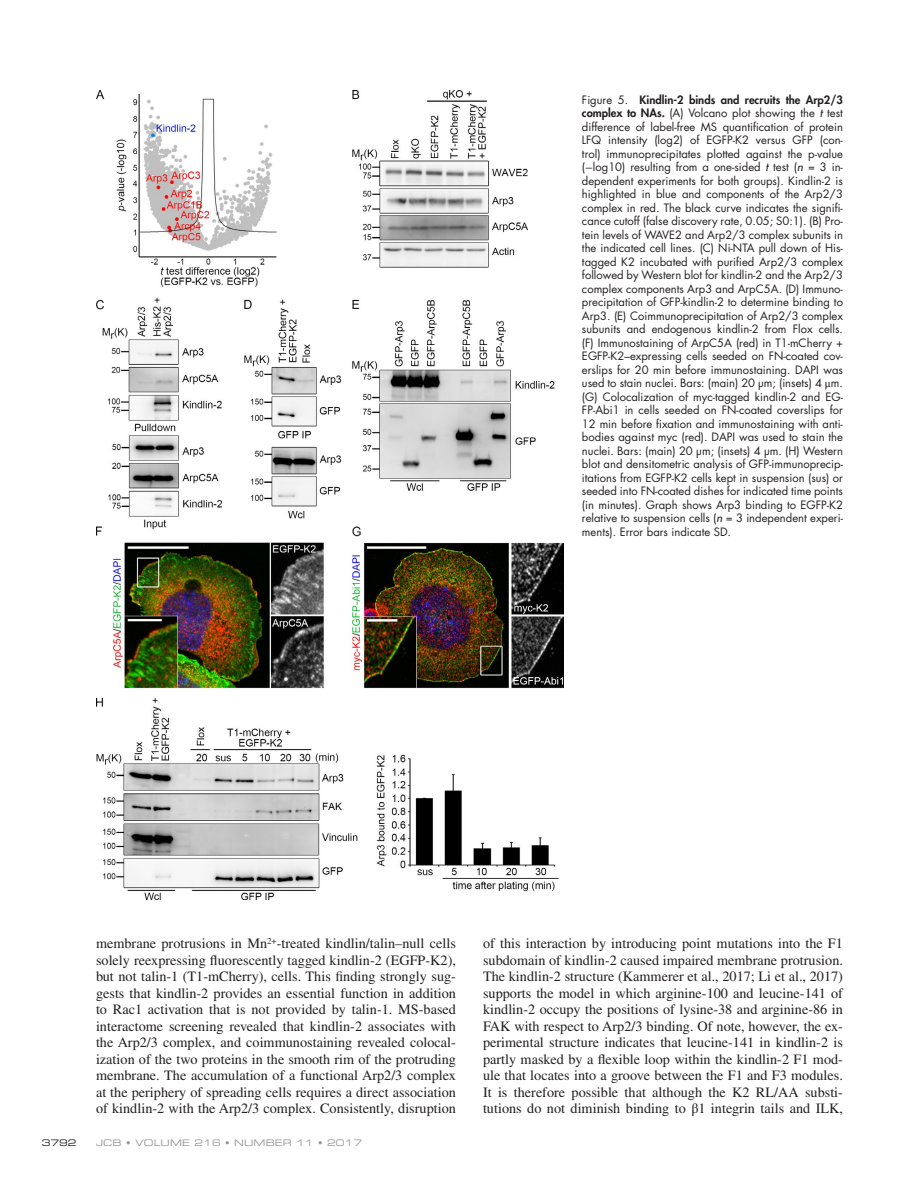
<style>
.page{position:relative;width:918px;height:1188px;background:#fff}
.page>*{position:absolute;margin:0;border:0;box-sizing:border-box;transform-origin:0 0}
.t1{font:14.25px/16.5px "Times LT Std";color:#231f20;text-align:justify}
.t2{font:11.25px/13.5px "Futura Std";color:#231f20;text-align:justify}
.t3{font:9px "Eurostile LT Std Ex 2";letter-spacing:.01em;color:#949698}
.t4{font:9px "Eurostile LT Std Ex 2";color:#231f20}
.s1{font-weight:800}
.s2{font-weight:500;font-style:italic}
.s3{font-family:"STIX General"}
</style>
<div class="page">
<img style="left:96px;top:90px;width:468px;height:809px">
<p class="t2" style="left:582px;top:93px;width:263px">Figure 5. <span class="s1">Kindlin-2 binds and recruits the Arp2/3 complex to NAs.</span> (A) Volcano plot showing the <span class="s2">t</span> test difference of label-free MS quantification of protein LFQ intensity (log2) of EGFP-K2 versus GFP (con&shy;trol) immunoprecipitates plotted against the p-value (<span class="s3">−</span>log10) resulting from a one-sided <span class="s2">t</span> test (<span class="s2">n</span> = 3 in&shy;dependent experiments for both groups). Kindlin-2 is highlighted in blue and components of the Arp2/3 complex in red. The black curve indicates the signifi&shy;cance cutoff (false discovery rate, 0.05; S0:1). (B) Pro&shy;tein levels of WAVE2 and Arp2/3 complex subunits in the indicated cell lines. (C) Ni-NTA pull down of His&shy;tagged K2 incubated with purified Arp2/3 complex followed by Western blot for kindlin-2 and the Arp2/3 complex components Arp3 and ArpC5A. (D) Immuno&shy;precipitation of GFP-kindlin-2 to determine binding to Arp3. (E) Coimmunoprecipitation of Arp2/3 complex subunits and endogenous kindlin-2 from Flox cells. (F) Immunostaining of ArpC5A (red) in T1-mCherry + EGFP-K2–expressing cells seeded on FN-coated cov&shy;erslips for 20 min before immunostaining. DAPI was used to stain nuclei. Bars: (main) 20 µm; (insets) 4 <span class="s3">μ</span>m. (G) Colocalization of myc-tagged kindlin-2 and EG-FP-Abi1 in cells seeded on FN-coated coverslips for 12 min before fixation and immunostaining with anti&shy;bodies against myc (red). DAPI was used to stain the nuclei. Bars: (main) 20 µm; (insets) 4 µm. (H) Western blot and densitometric analysis of GFP-immunoprecip&shy;itations from EGFP-K2 cells kept in suspension (sus) or seeded into FN-coated dishes for indicated time points (in minutes). Graph shows Arp3 binding to EGFP-K2 relative to suspension cells (<span class="s2">n</span> = 3 independent experi&shy;ments). Error bars indicate SD.</p>
<p class="t1" style="left:96px;top:935px;width:362px">membrane protrusions in Mn<sup>2+</sup>-treated kindlin/talin–null cells solely reexpressing fluorescently tagged kindlin-2 (EGFP-K2), but not talin-1 (T1-mCherry), cells. This finding strongly sug&shy;gests that kindlin-2 provides an essential function in addition to Rac1 activation that is not provided by talin-1. MS-based interactome screening revealed that kindlin-2 associates with the Arp2/3 complex, and coimmunostaining revealed colocal&shy;ization of the two proteins in the smooth rim of the protruding membrane. The accumulation of a functional Arp2/3 complex at the periphery of spreading cells requires a direct association of kindlin-2 with the Arp2/3 complex. Consistently, disruption</p>
<p class="t1" style="left:483px;top:935px;width:362px">of this interaction by introducing point mutations into the F1 subdomain of kindlin-2 caused impaired membrane protrusion.<br>The kindlin-2 structure (Kammerer et al., 2017; Li et al., 2017) supports the model in which arginine-100 and leucine-141 of kindlin-2 occupy the positions of lysine-38 and arginine-86 in FAK with respect to Arp2/3 binding. Of note, however, the ex&shy;perimental structure indicates that leucine-141 in kindlin-2 is partly masked by a flexible loop within the kindlin-2 F1 mod&shy;ule that locates into a groove between the F1 and F3 modules.<br>It is therefore possible that although the K2 RL/AA substi&shy;tutions do not diminish binding to <span class="s3">β</span>1 integrin tails and ILK,</p>
<p class="t4" style="left:42px;top:1136px;width:36px">3792</p>
<p class="t3" style="left:96px;top:1136px;width:268px">JCB • VOLUME 216 • NUMBER 11 • 2017</p>
</div>
